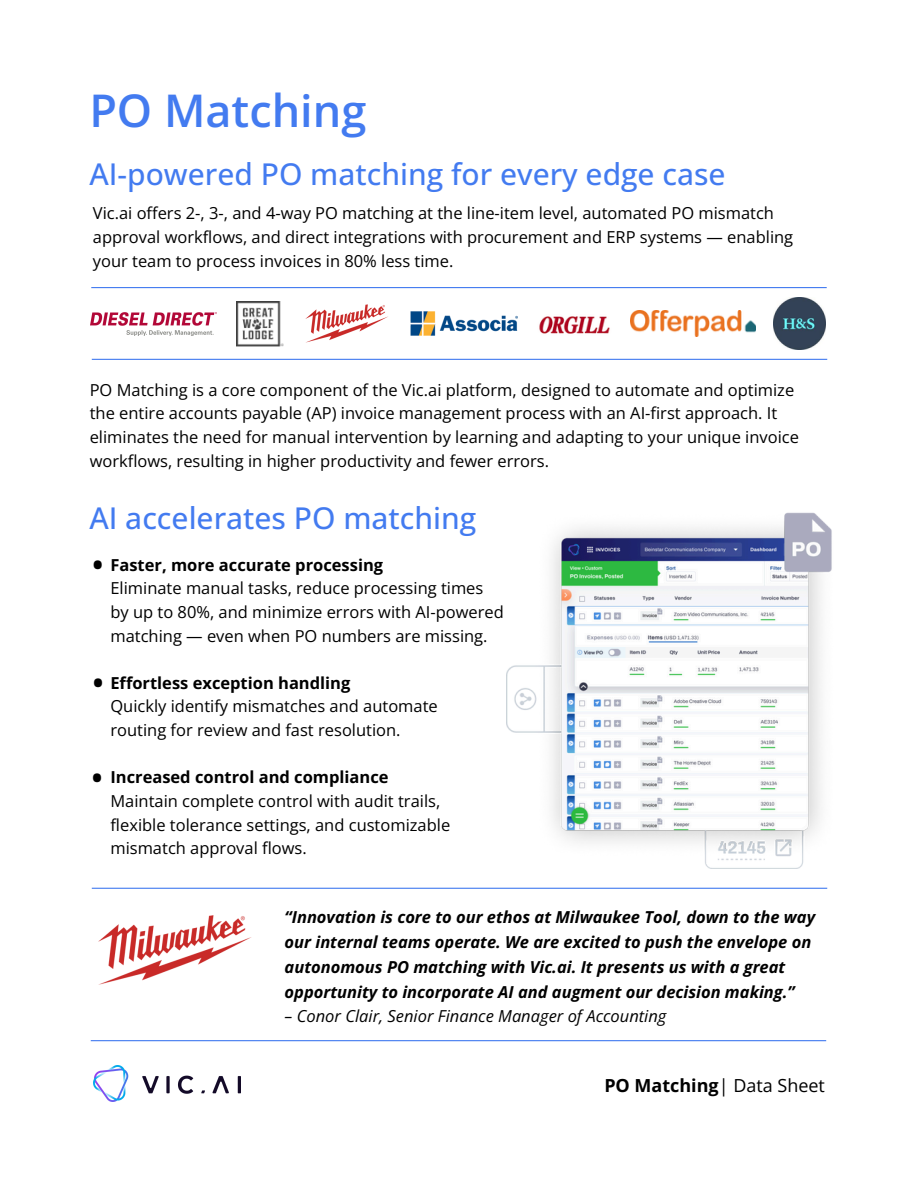
<style>
.page{position:relative;width:918px;height:1188px;background:#fff}
.page>*{position:absolute;margin:0;border:0;box-sizing:border-box;transform-origin:0 0}
.t1{font:600 45px "Open Sans";color:#437bf0}
.t2{font:500 30px "Open Sans";color:#437bf0}
.t3{font:700 28.5px "Open Sans";color:#000}
.t4{font:700 18px "Open Sans";color:#000}
.t5{font:16.5px/23.7px "Open Sans";color:#000}
.t6{font:italic 700 16.5px/24.8px "Open Sans";color:#000}
.t7{font:700 16.5px "Open Sans";color:#000}
.t8{font:italic 16.5px "Open Sans";color:#000}
.s1{font-weight:400}
</style>
<div class="page">
<hr style="left:91px;top:287px;width:736px;height:1px;background:#437bf0">
<hr style="left:92px;top:359px;width:735px;height:1px;background:#437bf0">
<hr style="left:91px;top:1040px;width:735px;height:1px;background:#437bf0">
<hr style="left:92px;top:888px;width:735px;height:1px;background:#437bf0">
<img style="left:506px;top:512px;width:326px;height:356px">
<img style="left:98px;top:915px;width:153px;height:70px">
<img style="left:93px;top:1066px;width:147px;height:36px">
<img style="left:91px;top:313px;width:126px;height:22px">
<img style="left:305px;top:304px;width:83px;height:39px">
<img style="left:630px;top:311px;width:125px;height:26px">
<img style="left:236px;top:301px;width:47px;height:45px">
<img style="left:539px;top:316px;width:71px;height:18px">
<img style="left:411px;top:311px;width:107px;height:25px">
<img style="left:774px;top:297px;width:52px;height:52px">
<h1 class="t1" style="left:89px;top:79px;width:278px">PO Matching</h1>
<h2 class="t2" style="left:89px;top:153px;width:638px">AI-powered PO matching for every edge case</h2>
<p class="t5" style="left:93px;top:201px;width:702px">Vic.ai offers 2-, 3-, and 4-way PO matching at the line-item level, automated PO mismatch approval workflows, and direct integrations with procurement and ERP systems — enabling your team to process invoices in 80% less time.</p>
<h2 class="t5" style="left:90px;top:377px;width:711px">PO Matching is a core component of the Vic.ai platform, designed to automate and optimize the entire accounts payable (AP) invoice management process with an AI-first approach. It eliminates the need for manual intervention by learning and adapting to your unique invoice workflows, resulting in higher productivity and fewer errors.</h2>
<p class="t2" style="left:89px;top:497px;width:388px">AI accelerates PO matching</p>
<p class="t7" style="left:110px;top:553px;width:274px">Faster, more accurate processing</p>
<p class="t5" style="left:110px;top:576px;width:375px">Eliminate manual tasks, reduce processing times</p>
<p class="t5" style="left:110px;top:600px;width:395px">by up to 80%, and minimize errors with AI-powered matching — even when PO numbers are missing.</p>
<p class="t7" style="left:110px;top:671px;width:242px">Effortless exception handling</p>
<p class="t5" style="left:110px;top:694px;width:329px">Quickly identify mismatches and automate</p>
<p class="t5" style="left:110px;top:718px;width:292px">routing for review and fast resolution.</p>
<p class="t7" style="left:110px;top:766px;width:280px">Increased control and compliance</p>
<p class="t5" style="left:110px;top:789px;width:331px">Maintain complete control with audit trails,</p>
<p class="t5" style="left:110px;top:812px;width:341px">flexible tolerance settings, and customizable mismatch approval flows.</p>
<p class="t3" style="left:92px;top:544px;width:12px">•</p>
<p class="t3" style="left:93px;top:662px;width:12px">•</p>
<p class="t3" style="left:92px;top:758px;width:12px">•</p>
<p class="t6" style="left:285px;top:905px;width:532px">“Innovation is core to our ethos at Milwaukee Tool, down to the way our internal teams operate. We are excited to push the envelope on autonomous PO matching with Vic.ai. It presents us with a great opportunity to incorporate AI and augment our decision making.”</p>
<p class="t8" style="left:285px;top:1005px;width:383px">– Conor Clair, Senior Finance Manager of Accounting</p>
<p class="t4" style="left:604px;top:1073px;width:222px">PO Matching<span class="s1">| Data Sheet</span></p>
</div>
